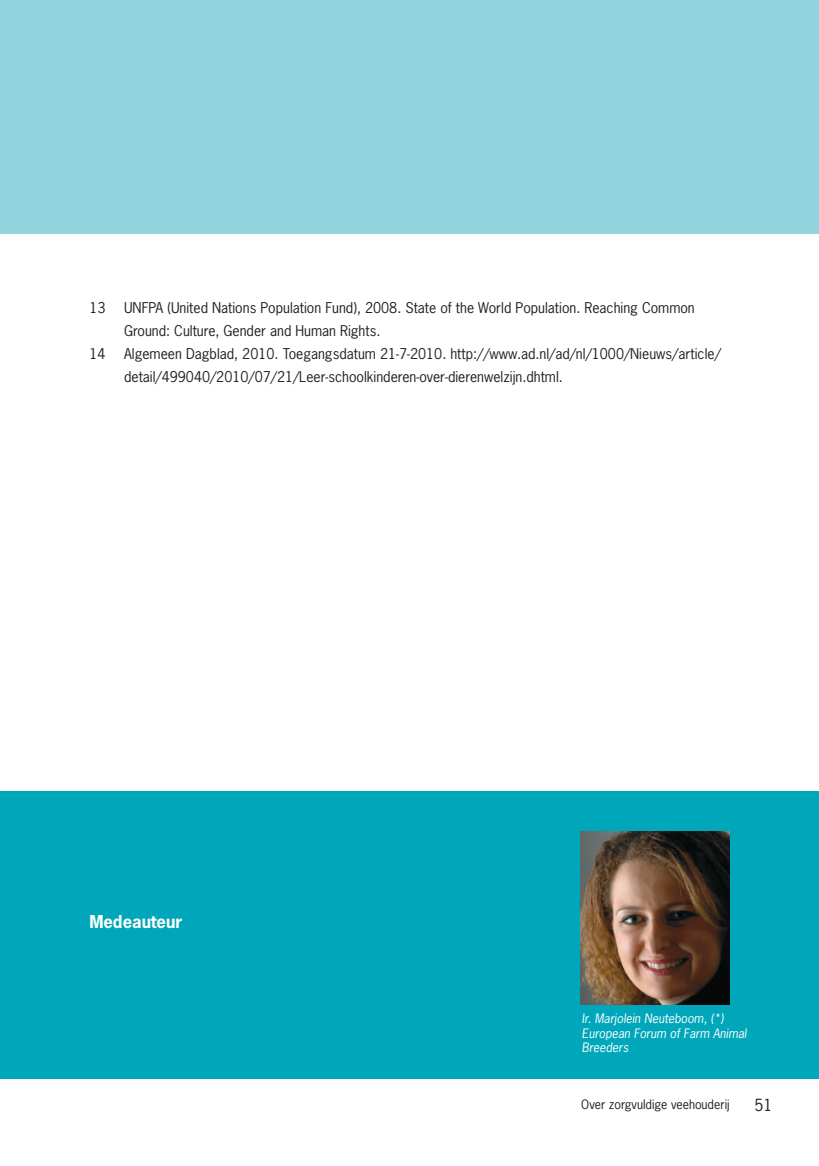
<style>
.page{position:relative;width:819px;height:1166px;background:#fff}
.page>*{position:absolute;margin:0;border:0;box-sizing:border-box;transform-origin:0 0}
.t1{font:700 16.62px "News Gothic Std";color:#fff}
.t2{font:15.75px "News Gothic Std";color:#231f20}
.t3{font:14px/22.8px "News Gothic Std";color:#231f20}
.t4{font:italic 12.25px/14.7px "News Gothic Std";color:#fff}
.t5{font:12.25px "News Gothic Std";color:#231f20}
</style>
<div class="page">
<div style="left:0;top:791px;width:819px;height:288px;background:#00a7ba"></div>
<div style="left:0;top:0;width:819px;height:234px;background:#92d4de"></div>
<img style="left:580px;top:831px;width:149px;height:174px">
<p class="t3" style="left:89px;top:296px;width:18px">13</p>
<p class="t3" style="left:124px;top:296px;width:572px">UNFPA (United Nations Population Fund), 2008. State of the World Population. Reaching Common<br>Ground: Culture, Gender and Human Rights.</p>
<p class="t3" style="left:89px;top:342px;width:18px">14</p>
<p class="t3" style="left:124px;top:342px;width:598px">Algemeen Dagblad, 2010. Toegangsdatum 21-7-2010. http://www.ad.nl/ad/nl/1000/Nieuws/article/ detail/499040/2010/07/21/Leer-schoolkinderen-over-dierenwelzijn.dhtml.</p>
<p class="t1" style="left:89px;top:910px;width:95px">Medeauteur</p>
<p class="t4" style="left:582px;top:1011px;width:166px">Ir. Marjolein Neuteboom, (*)<br>European Forum of Farm Animal<br>Breeders</p>
<p class="t5" style="left:581px;top:1096px;width:150px">Over zorgvuldige veehouderij</p>
<p class="t2" style="left:754px;top:1095px;width:20px">51</p>
</div>
